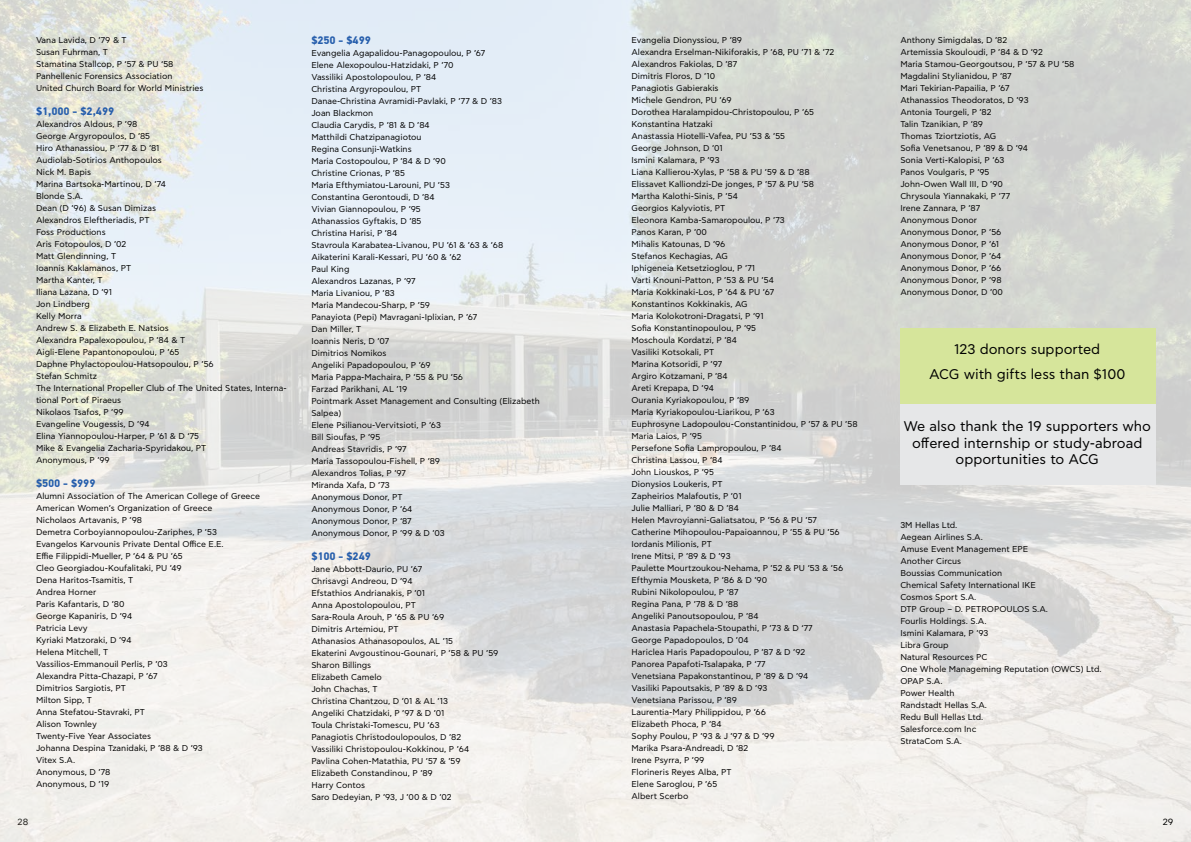
<style>
.page{position:relative;width:1191px;height:842px;background:#fff}
.page>*{position:absolute;margin:0;border:0;box-sizing:border-box;transform-origin:0 0}
.t1{font:14px/16.8px "CF Asty Std";color:#000;text-align:center}
.t2{font:700 11px "PFDIN Text Pro";color:#265eac}
.t3{font:9px "CF Asty Std";color:#000}
.t4{font:8.5px/12px "CF Asty Std";color:#000}
</style>
<div class="page">
<img style="left:0;top:0;width:1191px;height:842px">
<div style="left:900px;top:404px;width:255px;height:81px;background:#e6e7e8"></div>
<div style="left:900px;top:329px;width:255px;height:75px;background:#d6e59b"></div>
<p class="t4" style="left:36px;top:34px;width:169px">Vana Lavida, D ’79 &amp; T<br>Susan Fuhrman, T<br>Stamatina Stallcop, P ‘57 &amp; PU ‘58<br>Panhellenic Forensics Association<br>United Church Board for World Ministries</p>
<p class="t2" style="left:36px;top:104px;width:80px">$1,000 - $2,499</p>
<p class="t4" style="left:36px;top:118px;width:252px">Alexandros Aldous, P ’98<br>George Argyropoulos, D ’85<br>Hiro Athanassiou, P ’77 &amp; D ’81<br>Audiolab-Sotirios Anthopoulos<br>Nick M. Bapis<br>Marina Bartsoka-Martinou, D ’74<br>Blonde S.A.<br>Dean (D ’96) &amp; Susan Dimizas<br>Alexandros Eleftheriadis, PT<br>Foss Productions<br>Aris Fotopoulos, D ’02<br>Matt Glendinning, T<br>Ioannis Kaklamanos, PT<br>Martha Kanter, T<br>Iliana Lazana, D ’91<br>Jon Lindberg<br>Kelly Morra<br>Andrew S. &amp; Elizabeth E. Natsios<br>Alexandra Papalexopoulou, P ’84 &amp; T<br>Aigli-Elene Papantonopoulou, P ’65<br>Daphne Phylactopoulou-Hatsopoulou, P ’56<br>Stefan Schmitz<br>The International Propeller Club of The United States, Interna&shy;tional Port of Piraeus<br>Nikolaos Tsafos, P ’99<br>Evangeline Vougessis, D ’94<br>Elina Yiannopoulou-Harper, P ’61 &amp; D ‘75<br>Mike &amp; Evangelia Zacharia-Spyridakou, PT<br>Anonymous, P ’99</p>
<p class="t2" style="left:36px;top:476px;width:61px">$500 - $999</p>
<p class="t4" style="left:36px;top:490px;width:225px">Alumni Association of The American College of Greece<br>American Women’s Organization of Greece<br>Nicholaos Artavanis, P ’98<br>Demetra Corboyiannopoulou-Zariphes, P ’53<br>Evangelos Karvounis Private Dental Office E.E.<br>Effie Filippidi-Mueller, P ’64 &amp; PU ’65<br>Cleo Georgiadou-Koufalitaki, PU ’49<br>Dena Haritos-Tsamitis, T<br>Andrea Horner<br>Paris Kafantaris, D ’80<br>George Kapaniris, D ’94<br>Patricia Levy<br>Kyriaki Matzoraki, D ’94<br>Helena Mitchell, T<br>Vassilios-Emmanouil Perlis, P ’03<br>Alexandra Pitta-Chazapi, P ’67<br>Dimitrios Sargiotis, PT<br>Milton Sipp, T<br>Anna Stefatou-Stavraki, PT<br>Alison Townley<br>Twenty-Five Year Associates<br>Johanna Despina Tzanidaki, P ’88 &amp; D ’93<br>Vitex S.A.<br>Anonymous, D ’78<br>Anonymous, D ’19</p>
<p class="t3" style="left:18px;top:817px;width:12px">28</p>
<p class="t2" style="left:311px;top:34px;width:61px">$250 - $499</p>
<p class="t4" style="left:311px;top:48px;width:230px">Evangelia Agapalidou-Panagopoulou, P ’67<br>Elene Alexopoulou-Hatzidaki, P ’70<br>Vassiliki Apostolopoulou, P ’84<br>Christina Argyropoulou, PT<br>Danae-Christina Avramidi-Pavlaki, P ’77 &amp; D ’83<br>Joan Blackmon<br>Claudia Carydis, P ’81 &amp; D ’84<br>Matthildi Chatzipanagiotou<br>Regina Consunji-Watkins<br>Maria Costopoulou, P ’84 &amp; D ’90<br>Christine Crionas, P ’85<br>Maria Efthymiatou-Larouni, PU ’53<br>Constantina Gerontoudi, D ’84<br>Vivian Giannopoulou, P ’95<br>Athanassios Gyftakis, D ’85<br>Christina Harisi, P ’84<br>Stavroula Karabatea-Livanou, PU ’61 &amp; ’63 &amp; ’68<br>Aikaterini Karali-Kessari, PU ’60 &amp; ’62<br>Paul King<br>Alexandros Lazanas, P ’97<br>Maria Livaniou, P ’83<br>Maria Mandecou-Sharp, P ’59<br>Panayiota (Pepi) Mavragani-Iplixian, P ’67<br>Dan Miller, T<br>Ioannis Neris, D ’07<br>Dimitrios Nomikos<br>Angeliki Papadopoulou, P ’69<br>Maria Pappa-Machaira, P ’55 &amp; PU ’56<br>Farzad Parikhani, AL ’19<br>Pointmark Asset Management and Consulting (Elizabeth<br>Salpea)<br>Elene Psilianou-Vervitsioti, P ’63<br>Bill Sioufas, P ’95<br>Andreas Stavridis, P ’97<br>Maria Tassopoulou-Fishell, P ’89<br>Alexandros Tolias, P ’97<br>Miranda Xafa, D ’73<br>Anonymous Donor, PT<br>Anonymous Donor, P ’64<br>Anonymous Donor, P ‘87<br>Anonymous Donor, P ’99 &amp; D ’03</p>
<p class="t2" style="left:311px;top:550px;width:61px">$100 - $249</p>
<p class="t4" style="left:311px;top:564px;width:188px">Jane Abbott-Daurio, PU ’67<br>Chrisavgi Andreou, D ’94<br>Efstathios Andrianakis, P ’01<br>Anna Apostolopoulou, PT<br>Sara-Roula Arouh, P ’65 &amp; PU ’69<br>Dimitris Artemiou, PT<br>Athanasios Athanasopoulos, AL ’15<br>Ekaterini Avgoustinou-Gounari, P ’58 &amp; PU ’59<br>Sharon Billings<br>Elizabeth Camelo<br>John Chachas, T<br>Christina Chantzou, D ’01 &amp; AL ’13<br>Angeliki Chatzidaki, P ’97 &amp; D ’01<br>Toula Christaki-Tomescu, PU ’63<br>Panagiotis Christodoulopoulos, D ’82<br>Vassiliki Christopoulou-Kokkinou, P ’64<br>Pavlina Cohen-Matathia, PU ’57 &amp; ’59<br>Elizabeth Constandinou, P ’89<br>Harry Contos<br>Saro Dedeyian, P ’93, J ’00 &amp; D ’02</p>
<p class="t4" style="left:631px;top:34px;width:228px">Evangelia Dionyssiou, P ’89<br>Alexandra Erselman-Nikiforakis, P ’68, PU ’71 &amp; ’72<br>Alexandros Fakiolas, D ’87<br>Dimitris Floros, D ’10<br>Panagiotis Gabierakis<br>Michele Gendron, PU ’69<br>Dorothea Haralampidou-Christopoulou, P ’65<br>Konstantina Hatzaki<br>Anastassia Hiotelli-Vafea, PU ’53 &amp; ’55<br>George Johnson, D ’01<br>Ismini Kalamara, P ’93<br>Liana Kallierou-Xylas, P ’58 &amp; PU ’59 &amp; D ’88<br>Elissavet Kalliondzi-De jonges, P ’57 &amp; PU ’58<br>Martha Kalothi-Sinis, P ’54<br>Georgios Kalyviotis, PT<br>Eleonora Kamba-Samaropoulou, P ’73<br>Panos Karan, P ’00<br>Mihalis Katounas, D ’96<br>Stefanos Kechagias, AG<br>Iphigeneia Ketsetzioglou, P ’71<br>Varti Knouni-Patton, P ’53 &amp; PU ’54<br>Maria Kokkinaki-Los, P ’64 &amp; PU ’67<br>Konstantinos Kokkinakis, AG<br>Maria Kolokotroni-Dragatsi, P ’91<br>Sofia Konstantinopoulou, P ’95<br>Moschoula Kordatzi, P ’84<br>Vasiliki Kotsokali, PT<br>Marina Kotsoridi, P ’97<br>Argiro Kotzamani, P ’84<br>Areti Krepapa, D ’94<br>Ourania Kyriakopoulou, P ’89<br>Maria Kyriakopoulou-Liarikou, P ’63<br>Euphrosyne Ladopoulou-Constantinidou, P ’57 &amp; PU ’58<br>Maria Laios, P ’95<br>Persefone Sofia Lampropoulou, P ’84<br>Christina Lassou, P ’84<br>John Liouskos, P ’95<br>Dionysios Loukeris, PT<br>Zapheirios Malafoutis, P ’01<br>Julie Malliari, P ’80 &amp; D ’84<br>Helen Mavroyianni-Galiatsatou, P ’56 &amp; PU ’57<br>Catherine Mihopoulou-Papaioannou, P ’55 &amp; PU ’56<br>Iordanis Milionis, PT<br>Irene Mitsi, P ’89 &amp; D ’93<br>Paulette Mourtzoukou-Nehama, P ’52 &amp; PU ’53 &amp; ’56<br>Efthymia Mousketa, P ’86 &amp; D ’90<br>Rubini Nikolopoulou, P ’87<br>Regina Pana, P ’78 &amp; D ’88<br>Angeliki Panoutsopoulou, P ’84<br>Anastasia Papachela-Stoupathi, P ’73 &amp; D ‘77<br>George Papadopoulos, D ’04<br>Hariclea Haris Papadopoulou, P ’87 &amp; D ’92<br>Panorea Papafoti-Tsalapaka, P ‘77<br>Venetsiana Papakonstantinou, P ’89 &amp; D ’94<br>Vasiliki Papoutsakis, P ’89 &amp; D ’93<br>Venetsiana Parissou, P ’89<br>Laurentia-Mary Philippidou, P ’66<br>Elizabeth Phoca, P ’84<br>Sophy Poulou, P ’93 &amp; J ’97 &amp; D ’99<br>Marika Psara-Andreadi, D ’82<br>Irene Psyrra, P ’99<br>Florineris Reyes Alba, PT<br>Elene Saroglou, P ’65<br>Albert Scerbo</p>
<p class="t4" style="left:900px;top:34px;width:176px">Anthony Simigdalas, D ’82<br>Artemissia Skouloudi, P ’84 &amp; D ’92<br>Maria Stamou-Georgoutsou, P ’57 &amp; PU ’58<br>Magdalini Stylianidou, P ’87<br>Mari Tekirian-Papailia, P ’67<br>Athanassios Theodoratos, D ’93<br>Antonia Tourgeli, P ’82<br>Talin Tzanikian, P ’89<br>Thomas Tziortziotis, AG<br>Sofia Venetsanou, P ’89 &amp; D ’94<br>Sonia Verti-Kalopisi, P ’63<br>Panos Voulgaris, P ’95<br>John-Owen Wall III, D ’90<br>Chrysoula Yiannakaki, P ’77<br>Irene Zannara, P ’87<br>Anonymous Donor<br>Anonymous Donor, P ’56<br>Anonymous Donor, P ’61<br>Anonymous Donor, P ’64<br>Anonymous Donor, P ’66<br>Anonymous Donor, P ’98<br>Anonymous Donor, D ’00</p>
<h1 class="t1" style="left:929px;top:337px;width:198px;line-height:24.8px">123 donors supported<br>ACG with gifts less than $100</h1>
<h1 class="t1" style="left:903px;top:418px;width:249px">We also thank the 19 supporters who offered internship or study-abroad opportunities to ACG</h1>
<p class="t4" style="left:900px;top:519px;width:203px">3M Hellas Ltd.<br>Aegean Airlines S.A.<br>Amuse Event Management EPE<br>Another Circus<br>Boussias Communication<br>Chemical Safety International IKE<br>Cosmos Sport S.A.<br>DTP Group – D. PETROPOULOS S.A.<br>Fourlis Holdings. S.A.<br>Ismini Kalamara, P ’93<br>Libra Group<br>Natural Resources PC<br>One Whole Manageming Reputation (OWCS) Ltd.<br>OPAP S.A.<br>Power Health<br>Randstadt Hellas S.A.<br>Redu Bull Hellas Ltd.<br>Salesforce.com Inc<br>StrataCom S.A.</p>
<p class="t3" style="left:1162px;top:817px;width:12px">29</p>
</div>
